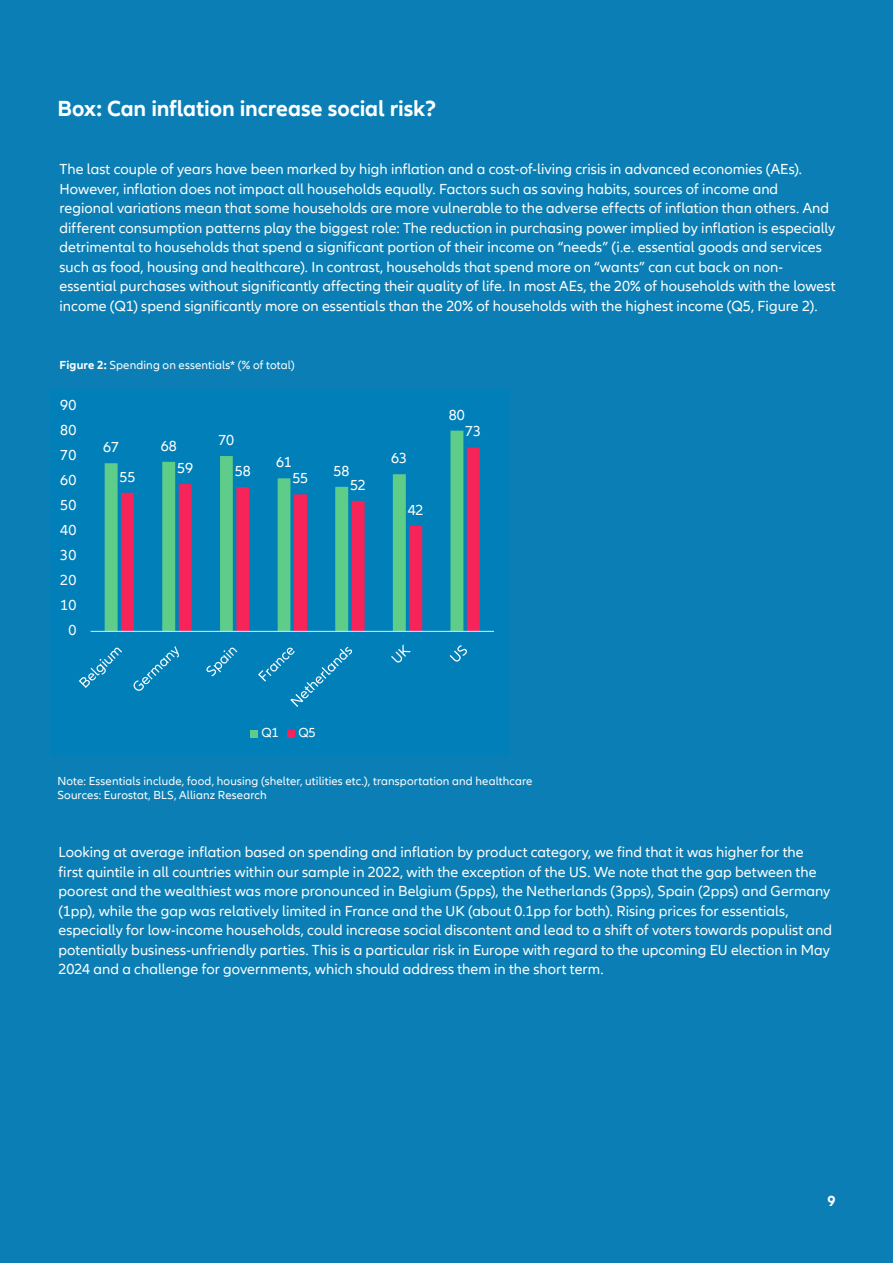
<style>
.page{position:relative;width:893px;height:1263px;background:#0b7fb5}
.page>*{position:absolute;margin:0;border:0;box-sizing:border-box;transform-origin:0 0}
.t1{font:700 22.5px "Allianz Neo";letter-spacing:-.005em;color:#fff}
.t2{font:15px/19.5px "Allianz Neo";letter-spacing:.005em;color:#fff}
.t3{font:700 15px "Allianz Neo";color:#fff}
.t4{font:13.5px "Allianz Neo";color:#fff}
.t5{font:12px/13.5px "Allianz Neo";letter-spacing:.01em;color:#fff}
.s1{font-weight:700}
</style>
<div class="page">
<div style="left:51px;top:389px;width:459px;height:366px;background:#007fb8"></div>
<svg style="left:105px;top:431px;width:358px;height:200px"></svg>
<svg style="left:121px;top:447px;width:359px;height:184px"></svg>
<hr style="left:91px;top:631px;width:403px;height:1px;background:#c6deff">
<svg style="left:79px;top:648px;width:43px;height:40px"></svg>
<svg style="left:134px;top:646px;width:45px;height:45px"></svg>
<svg style="left:206px;top:647px;width:31px;height:29px"></svg>
<svg style="left:258px;top:647px;width:94px;height:60px"></svg>
<svg style="left:391px;top:644px;width:20px;height:18px"></svg>
<svg style="left:450px;top:645px;width:17px;height:17px"></svg>
<div style="left:251px;top:730px;width:7px;height:7px;background:#5fcd8a"></div>
<div style="left:288px;top:730px;width:7px;height:7px;background:#f62459"></div>
<h1 class="t1" style="left:57px;top:95px;width:380px">Box: Can inflation increase social risk?</h1>
<p class="t2" style="left:60px;top:160px;width:778px">The last couple of years have been marked by high inflation and a cost-of-living crisis in advanced economies (AEs).<br>However, inflation does not impact all households equally. Factors such as saving habits, sources of income and regional variations mean that some households are more vulnerable to the adverse effects of inflation than others. And different consumption patterns play the biggest role: The reduction in purchasing power implied by inflation is especially detrimental to households that spend a significant portion of their income on “needs” (i.e. essential goods and services such as food, housing and healthcare). In contrast, households that spend more on “wants” can cut back on non&shy;essential purchases without significantly affecting their quality of life. In most AEs, the 20% of households with the lowest income (Q1) spend significantly more on essentials than the 20% of households with the highest income (Q5, Figure 2).</p>
<p class="t5" style="left:60px;top:359px;width:237px"><span class="s1">Figure 2:</span> Spending on essentials* (% of total)</p>
<p class="t2" style="left:60px;top:395px;width:18px">90</p>
<p class="t2" style="left:60px;top:421px;width:18px">80</p>
<p class="t2" style="left:60px;top:446px;width:18px">70</p>
<p class="t2" style="left:60px;top:471px;width:18px">60</p>
<p class="t2" style="left:60px;top:496px;width:18px">50</p>
<p class="t2" style="left:60px;top:521px;width:18px">40</p>
<p class="t2" style="left:60px;top:546px;width:18px">30</p>
<p class="t2" style="left:60px;top:571px;width:18px">20</p>
<p class="t2" style="left:60px;top:596px;width:18px">10</p>
<p class="t2" style="left:68px;top:621px;width:10px">0</p>
<p class="t2" style="left:103px;top:438px;width:17px">67</p>
<p class="t2" style="left:161px;top:436px;width:17px">68</p>
<p class="t2" style="left:218px;top:430px;width:17px">70</p>
<p class="t2" style="left:120px;top:467px;width:17px">55</p>
<p class="t2" style="left:177px;top:458px;width:17px">59</p>
<p class="t2" style="left:235px;top:461px;width:17px">58</p>
<p class="t2" style="left:276px;top:453px;width:17px">61</p>
<p class="t2" style="left:292px;top:469px;width:17px">55</p>
<p class="t2" style="left:334px;top:461px;width:17px">58</p>
<p class="t2" style="left:350px;top:475px;width:17px">52</p>
<p class="t2" style="left:391px;top:449px;width:17px">63</p>
<p class="t2" style="left:408px;top:500px;width:17px">42</p>
<p class="t2" style="left:449px;top:405px;width:17px">80</p>
<p class="t2" style="left:465px;top:422px;width:17px">73</p>
<p class="t4" style="left:261px;top:725px;width:19px">Q1</p>
<p class="t4" style="left:298px;top:725px;width:19px">Q5</p>
<p class="t5" style="left:57px;top:774px;width:477px">Note: Essentials include, food, housing (shelter, utilities etc.), transportation and healthcare<br>Sources: Eurostat, BLS, Allianz Research</p>
<p class="t2" style="left:58px;top:843px;width:775px">Looking at average inflation based on spending and inflation by product category, we find that it was higher for the<br>first quintile in all countries within our sample in 2022, with the exception of the US. We note that the gap between the poorest and the wealthiest was more pronounced in Belgium (5pps), the Netherlands (3pps), Spain (2pps) and Germany (1pp), while the gap was relatively limited in France and the UK (about 0.1pp for both). Rising prices for essentials, especially for low-income households, could increase social discontent and lead to a shift of voters towards populist and potentially business-unfriendly parties. This is a particular risk in Europe with regard to the upcoming EU election in May 2024 and a challenge for governments, which should address them in the short term.</p>
<p class="t3" style="left:827px;top:1192px;width:10px">9</p>
</div>
